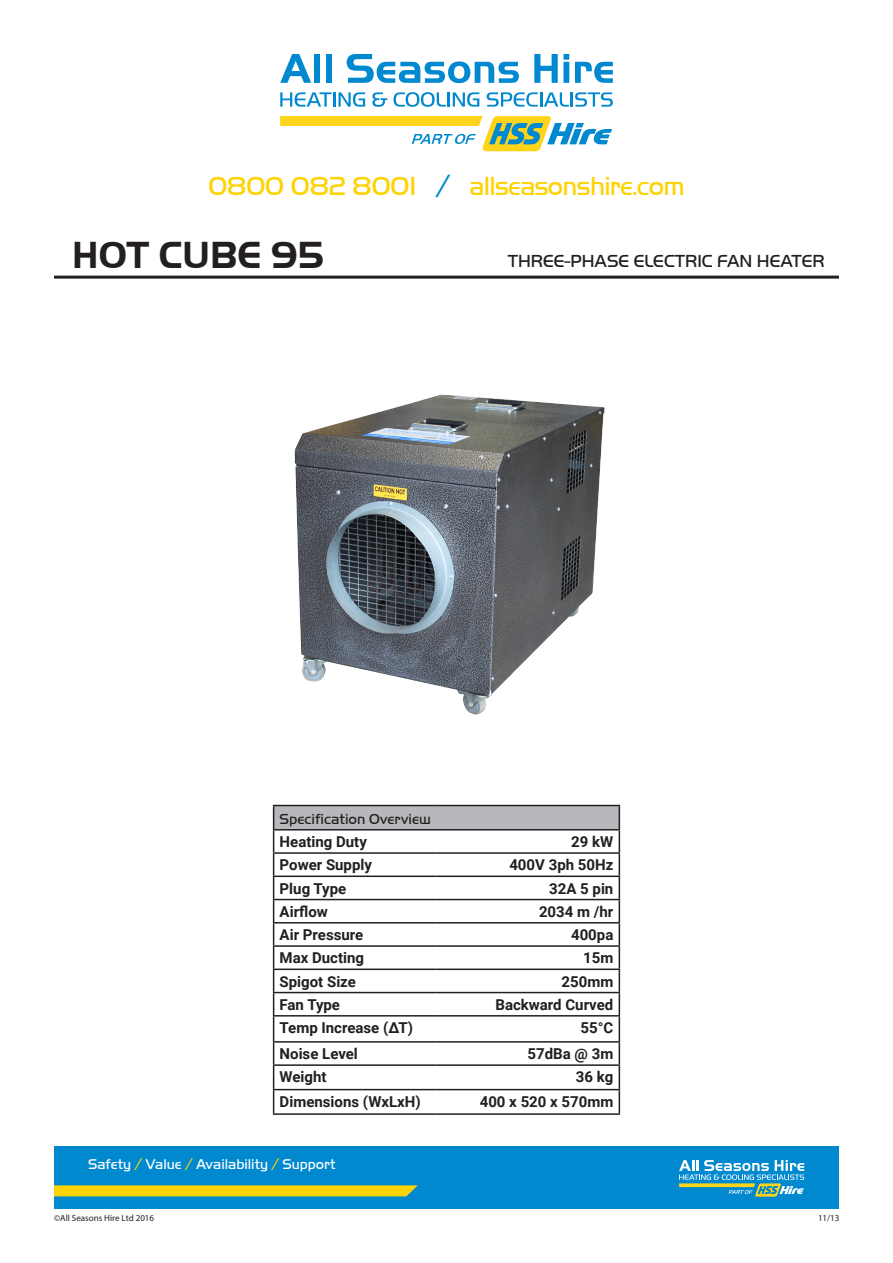
<style>
.page{position:relative;width:893px;height:1263px;background:#fff}
.page>*{position:absolute;margin:0;border:0;box-sizing:border-box;transform-origin:0 0}
.t1{font:700 39px "Handel Got D";color:#231f20}
.t2{font:27px "Handel Got D Ligh";letter-spacing:-.03em;color:#fed304}
.t3{font:18px "Handel Got D Ligh";color:#231f20}
.t4{font:700 15px "Roboto";color:#231f20}
.t5{font:15px "Handel Got D Ligh";color:#231f20}
.t6{font:14.55px "Handel Got D Ligh";color:#fff}
.t7{font:9px "Myriad Pro";color:#231f20}
.s1{color:#0089cf}
.s2{color:#fed304}
</style>
<div class="page">
<hr style="left:54px;top:276px;width:785px;height:3px;background:#231f20">
<svg style="left:280px;top:54px;width:31px;height:29px"></svg>
<div style="left:314px;top:54px;width:6px;height:29px;background:#0089cf"></div>
<div style="left:326px;top:54px;width:5px;height:29px;background:#0089cf"></div>
<svg style="left:347px;top:54px;width:172px;height:29px"></svg>
<svg style="left:534px;top:54px;width:35px;height:29px"></svg>
<svg style="left:575px;top:62px;width:38px;height:21px"></svg>
<svg style="left:280px;top:92px;width:85px;height:15px"></svg>
<svg style="left:372px;top:92px;width:15px;height:15px"></svg>
<svg style="left:393px;top:92px;width:53px;height:15px"></svg>
<hr style="left:447px;top:92px;width:3px;height:15px;background:#0089cf">
<svg style="left:453px;top:92px;width:26px;height:15px"></svg>
<svg style="left:487px;top:92px;width:82px;height:15px"></svg>
<hr style="left:570px;top:92px;width:3px;height:15px;background:#0089cf">
<svg style="left:575px;top:92px;width:38px;height:15px"></svg>
<svg style="left:280px;top:116px;width:332px;height:35px"></svg>
<div style="left:54px;top:1146px;width:785px;height:63px;background:#0089cf"></div>
<svg style="left:54px;top:1185px;width:364px;height:11px;background:#f1cf0e"></svg>
<svg style="left:679px;top:1160px;width:125px;height:37px"></svg>
<img style="left:273px;top:394px;width:347px;height:411px">
<div style="left:274px;top:805px;width:345px;height:25px;background:#b7b8bb"></div>
<hr style="left:273px;top:805px;width:164px;height:1px;background:#231f20">
<hr style="left:437px;top:805px;width:183px;height:1px;background:#231f20">
<hr style="left:273px;top:829px;width:164px;height:1px;background:#231f20">
<hr style="left:437px;top:829px;width:183px;height:1px;background:#231f20">
<hr style="left:273px;top:852px;width:164px;height:2px;background:#231f20">
<hr style="left:437px;top:852px;width:183px;height:2px;background:#231f20">
<hr style="left:273px;top:875px;width:164px;height:2px;background:#231f20">
<hr style="left:437px;top:875px;width:183px;height:2px;background:#231f20">
<hr style="left:273px;top:899px;width:164px;height:1px;background:#231f20">
<hr style="left:437px;top:899px;width:183px;height:1px;background:#231f20">
<hr style="left:273px;top:922px;width:164px;height:1px;background:#231f20">
<hr style="left:437px;top:922px;width:183px;height:1px;background:#231f20">
<hr style="left:273px;top:945px;width:164px;height:2px;background:#231f20">
<hr style="left:437px;top:945px;width:183px;height:2px;background:#231f20">
<hr style="left:273px;top:968px;width:164px;height:2px;background:#231f20">
<hr style="left:437px;top:968px;width:183px;height:2px;background:#231f20">
<hr style="left:273px;top:992px;width:164px;height:1px;background:#231f20">
<hr style="left:437px;top:992px;width:183px;height:1px;background:#231f20">
<hr style="left:273px;top:1015px;width:164px;height:1px;background:#231f20">
<hr style="left:437px;top:1015px;width:183px;height:1px;background:#231f20">
<hr style="left:273px;top:1041px;width:164px;height:1px;background:#231f20">
<hr style="left:437px;top:1041px;width:183px;height:1px;background:#231f20">
<hr style="left:273px;top:1064px;width:164px;height:2px;background:#231f20">
<hr style="left:437px;top:1064px;width:183px;height:2px;background:#231f20">
<hr style="left:273px;top:1089px;width:164px;height:1px;background:#231f20">
<svg style="left:273px;top:806px;width:1px;height:307px"></svg>
<hr style="left:437px;top:1089px;width:183px;height:1px;background:#231f20">
<svg style="left:619px;top:806px;width:1px;height:307px"></svg>
<hr style="left:273px;top:1113px;width:164px;height:2px;background:#231f20">
<hr style="left:437px;top:1113px;width:183px;height:2px;background:#231f20">
<h2 class="t2" style="left:208px;top:171px;width:478px">0800 082 8001 <span class="s1">/</span> allseasonshire.com</h2>
<p class="t1" style="left:72px;top:233px;width:253px">HOT CUBE 95</p>
<p class="t3" style="left:508px;top:251px;width:318px">THREE-PHASE ELECTRIC FAN HEATER</p>
<p class="t5" style="left:280px;top:810px;width:153px">Specification Overview</p>
<p class="t4" style="left:280px;top:831px;width:89px">Heating Duty</p>
<p class="t4" style="left:571px;top:831px;width:44px">29 kW</p>
<p class="t4" style="left:280px;top:854px;width:94px">Power Supply</p>
<p class="t4" style="left:509px;top:854px;width:106px">400V 3ph 50Hz</p>
<p class="t4" style="left:280px;top:878px;width:68px">Plug Type</p>
<p class="t4" style="left:549px;top:878px;width:66px">32A 5 pin</p>
<p class="t4" style="left:280px;top:901px;width:50px">Airflow</p>
<p class="t4" style="left:539px;top:901px;width:76px">2034 m /hr</p>
<p class="t4" style="left:280px;top:924px;width:85px">Air Pressure</p>
<p class="t4" style="left:571px;top:924px;width:44px">400pa</p>
<p class="t4" style="left:280px;top:947px;width:86px">Max Ducting</p>
<p class="t4" style="left:583px;top:947px;width:30px">15m</p>
<p class="t4" style="left:280px;top:971px;width:78px">Spigot Size</p>
<p class="t4" style="left:562px;top:971px;width:40px">250mm</p>
<p class="t4" style="left:280px;top:994px;width:62px">Fan Type</p>
<p class="t4" style="left:495px;top:994px;width:119px">Backward Curved</p>
<p class="t4" style="left:280px;top:1017px;width:135px">Temp Increase (ΔT)</p>
<p class="t4" style="left:580px;top:1017px;width:34px">55°C</p>
<p class="t4" style="left:280px;top:1043px;width:80px">Noise Level</p>
<p class="t4" style="left:528px;top:1043px;width:86px">57dBa @ 3m</p>
<p class="t4" style="left:280px;top:1066px;width:49px">Weight</p>
<p class="t4" style="left:576px;top:1066px;width:39px">36 kg</p>
<p class="t4" style="left:280px;top:1091px;width:143px">Dimensions (WxLxH)</p>
<p class="t4" style="left:480px;top:1091px;width:121px">400 x 520 x 570mm</p>
<p class="t6" style="left:88px;top:1156px;width:249px">Safety <span class="s2">/</span> Value <span class="s2">/</span> Availability <span class="s2">/</span> Support</p>
<p class="t7" style="left:54px;top:1212px;width:101px">©All Seasons Hire Ltd 2016</p>
<p class="t7" style="left:818px;top:1212px;width:23px">11/13</p>
</div>
